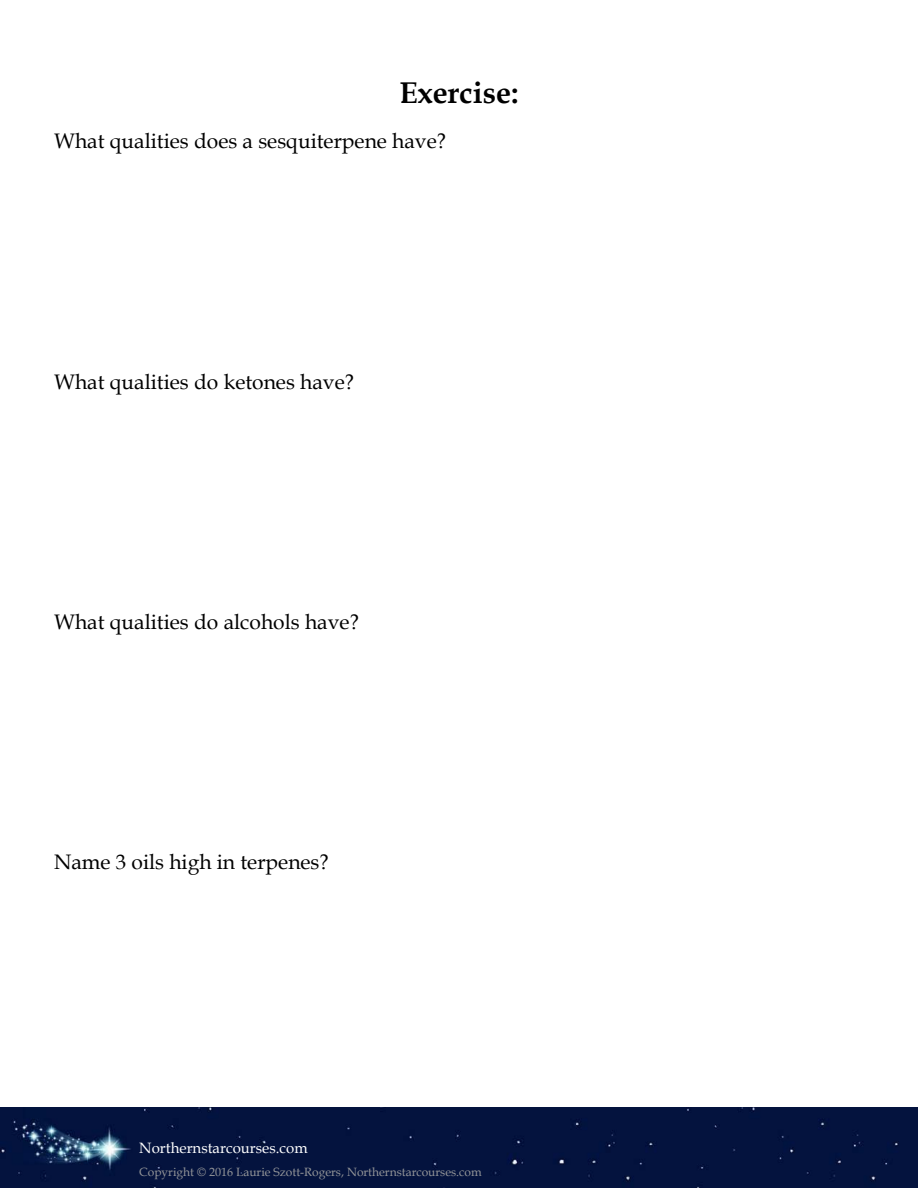
<style>
.page{position:relative;width:918px;height:1188px;background:#fff}
.page>*{position:absolute;margin:0;border:0;box-sizing:border-box;transform-origin:0 0}
.Heading_1{font:700 30px "Book Antiqua";color:#000}
.Body{font:21px "Book Antiqua";color:#000}
.t1{font:15px "Book Antiqua";color:#fff}
.t2{font:12px "Book Antiqua";color:#939598}
</style>
<div class="page">
<div style="left:0;top:1107px;width:918px;height:81px;background:#04133e"></div>
<p class="Heading_1" style="left:399px;top:72px;width:121px">Exercise:</p>
<p class="Body" style="left:54px;top:126px;width:394px">What qualities does a sesquiterpene have?</p>
<p class="Body" style="left:54px;top:367px;width:302px">What qualities do ketones have?</p>
<p class="Body" style="left:54px;top:607px;width:307px">What qualities do alcohols have?</p>
<p class="Body" style="left:54px;top:847px;width:276px">Name 3 oils high in terpenes?</p>
<p class="t1" style="left:139px;top:1137px;width:170px">Northernstarcourses.com</p>
<p class="t2" style="left:139px;top:1163px;width:344px">Copyright © 2016 Laurie Szott-Rogers, Northernstarcourses.com</p>
</div>
